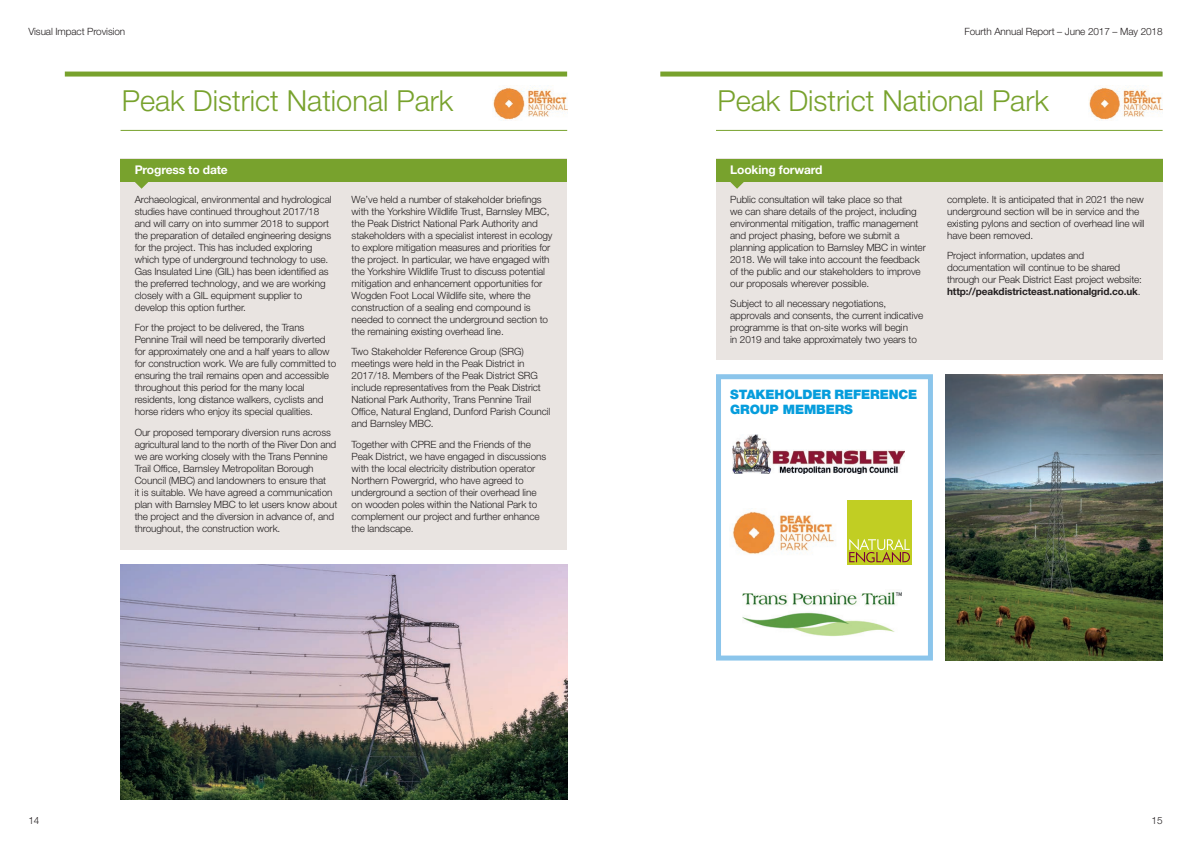
<style>
.page{position:relative;width:1191px;height:842px;background:#fff}
.page>*{position:absolute;margin:0;border:0;box-sizing:border-box;transform-origin:0 0}
.t1{font:300 29px "Helvetica Neue LT Pro";color:#78a22d}
.t2{font:900 13px/15px "Helvetica Neue LT Std";letter-spacing:-.01em;color:#069ddc}
.t3{font:700 12px "Helvetica Neue LT Pro";letter-spacing:-.01em;color:#fff}
.t4{font:300 10px/12px "Helvetica Neue LT Pro";letter-spacing:-.01em;color:#231f20}
.s1{font-weight:700}
</style>
<div class="page">
<div style="left:65px;top:72px;width:502px;height:5px;background:#78a22d"></div>
<div style="left:660px;top:72px;width:502px;height:5px;background:#78a22d"></div>
<div style="left:716px;top:374px;width:217px;height:286px;border:5px solid #8bc5eb"></div>
<hr style="left:716px;top:130px;width:446px;height:1px;background:#78a22d">
<div style="left:716px;top:159px;width:446px;height:201px;background:#e9e4e1"></div>
<div style="left:716px;top:159px;width:446px;height:22px;background:#78a22d"></div>
<svg style="left:730px;top:181px;width:14px;height:8px"></svg>
<img style="left:742px;top:592px;width:160px;height:44px">
<img style="left:732px;top:434px;width:173px;height:39px">
<div style="left:847px;top:500px;width:65px;height:64px;background:#c1ce23"></div>
<svg style="left:849px;top:539px;width:61px;height:24px"></svg>
<hr style="left:121px;top:130px;width:446px;height:1px;background:#78a22d">
<div style="left:120px;top:159px;width:447px;height:391px;background:#e9e4e1"></div>
<div style="left:120px;top:159px;width:447px;height:22px;background:#78a22d"></div>
<svg style="left:134px;top:181px;width:15px;height:8px"></svg>
<img style="left:120px;top:564px;width:447px;height:235px">
<img style="left:731px;top:511px;width:103px;height:43px">
<img style="left:1089px;top:86px;width:73px;height:34px">
<img style="left:493px;top:86px;width:74px;height:34px">
<img style="left:945px;top:374px;width:217px;height:286px">
<p class="t4" style="left:28px;top:26px;width:98px">Visual Impact Provision</p>
<p class="t4" style="left:964px;top:26px;width:200px">Fourth Annual Report – June 2017 – May 2018</p>
<p class="t1" style="left:122px;top:83px;width:333px">Peak District National Park</p>
<p class="t1" style="left:717px;top:83px;width:333px">Peak District National Park</p>
<p class="t3" style="left:135px;top:163px;width:95px">Progress to date</p>
<p class="t3" style="left:730px;top:163px;width:94px">Looking forward</p>
<p class="t4" style="left:135px;top:193px;width:198px">Archaeological, environmental and hydrological studies have continued throughout 2017/18 and will carry on into summer 2018 to support the preparation of detailed engineering designs for the project. This has included exploring which type of underground technology to use.<br>Gas Insulated Line (GIL) has been identified as the preferred technology, and we are working closely with a GIL equipment supplier to develop this option further.</p>
<p class="t4" style="left:135px;top:321px;width:203px">For the project to be delivered, the Trans Pennine Trail will need be temporarily diverted for approximately one and a half years to allow for construction work. We are fully committed to ensuring the trail remains open and accessible throughout this period for the many local residents, long distance walkers, cyclists and horse riders who enjoy its special qualities.</p>
<p class="t4" style="left:135px;top:426px;width:204px">Our proposed temporary diversion runs across agricultural land to the north of the River Don and we are working closely with the Trans Pennine Trail Office, Barnsley Metropolitan Borough Council (MBC) and landowners to ensure that<br>it is suitable. We have agreed a communication plan with Barnsley MBC to let users know about the project and the diversion in advance of, and throughout, the construction work.</p>
<p class="t4" style="left:351px;top:193px;width:202px">We’ve held a number of stakeholder briefings with the Yorkshire Wildlife Trust, Barnsley MBC, the Peak District National Park Authority and stakeholders with a specialist interest in ecology to explore mitigation measures and priorities for the project. In particular, we have engaged with the Yorkshire Wildlife Trust to discuss potential mitigation and enhancement opportunities for Wogden Foot Local Wildlife site, where the construction of a sealing end compound is needed to connect the underground section to the remaining existing overhead line.</p>
<p class="t4" style="left:351px;top:345px;width:200px">Two Stakeholder Reference Group (SRG) meetings were held in the Peak District in 2017/18. Members of the Peak District SRG include representatives from the Peak District National Park Authority, Trans Pennine Trail Office, Natural England, Dunford Parish Council and Barnsley MBC.</p>
<p class="t4" style="left:351px;top:438px;width:196px">Together with CPRE and the Friends of the Peak District, we have engaged in discussions with the local electricity distribution operator Northern Powergrid, who have agreed to underground a section of their overhead line on wooden poles within the National Park to complement our project and further enhance the landscape.</p>
<p class="t4" style="left:730px;top:193px;width:197px">Public consultation will take place so that<br>we can share details of the project, including environmental mitigation, traffic management and project phasing, before we submit a planning application to Barnsley MBC in winter 2018. We will take into account the feedback of the public and our stakeholders to improve our proposals wherever possible.</p>
<p class="t4" style="left:730px;top:297px;width:194px">Subject to all necessary negotiations, approvals and consents, the current indicative programme is that on-site works will begin<br>in 2019 and take approximately two years to</p>
<p class="t2" style="left:730px;top:387px;width:189px">STAKEHOLDER REFERENCE<br>GROUP MEMBERS</p>
<p class="t4" style="left:947px;top:193px;width:199px">complete. It is anticipated that in 2021 the new underground section will be in service and the existing pylons and section of overhead line will have been removed.</p>
<p class="t4" style="left:947px;top:249px;width:196px">Project information, updates and documentation will continue to be shared through our Peak District East project website: <span class="s1">http://peakdistricteast.nationalgrid.co.uk</span>.</p>
<p class="t4" style="left:28px;top:814px;width:13px">14</p>
<p class="t4" style="left:1151px;top:814px;width:13px">15</p>
</div>
